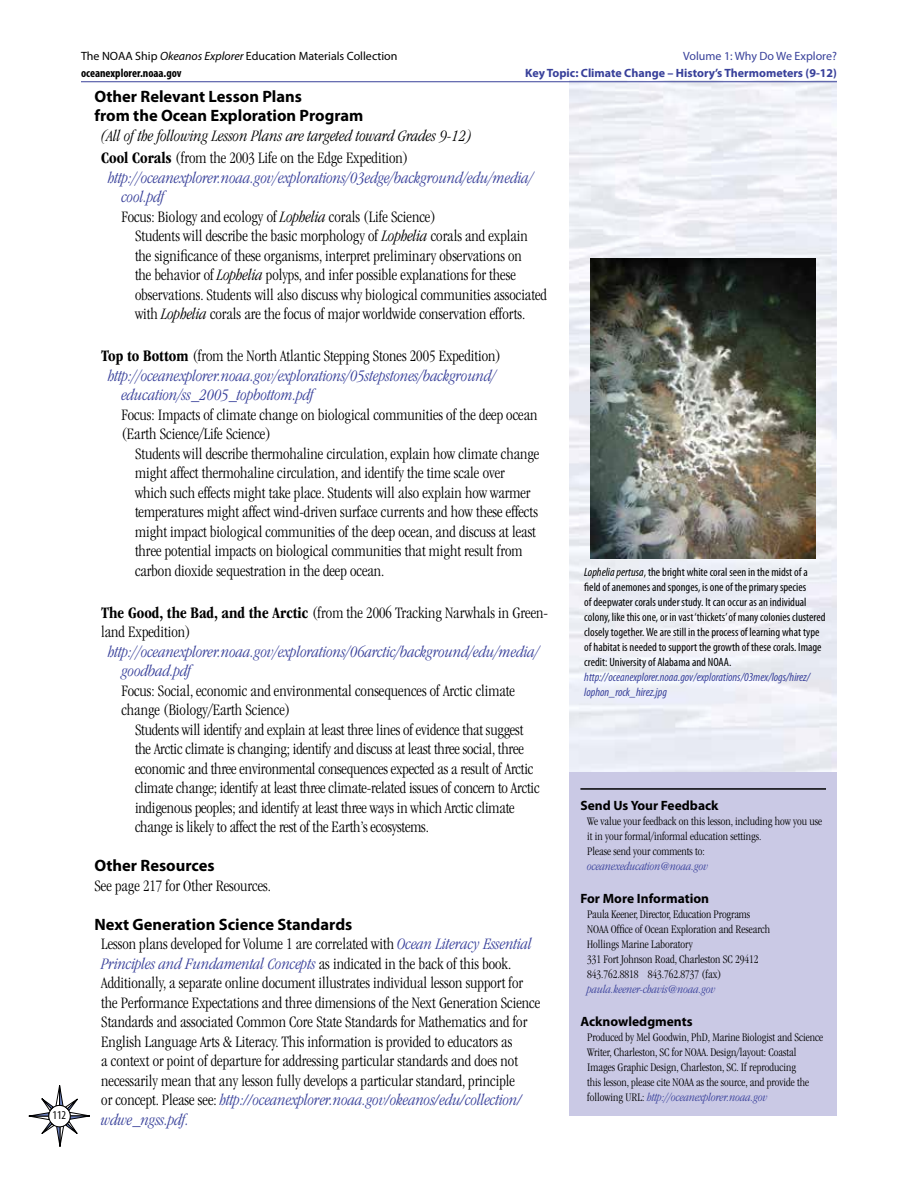
<style>
.page{position:relative;width:918px;height:1188px;background:#fff}
.page>*{position:absolute;margin:0;border:0;box-sizing:border-box;transform-origin:0 0}
.relevant_lessons_txt{font:300 condensed 16.5px/19.5px "ITC Garamond Std";color:#000}
.body_text{font:300 condensed 16.5px "ITC Garamond Std";color:#000}
.rel_lessons_info_sit{font:italic 300 condensed 16.5px/19.5px "ITC Garamond Std";color:#38409a}
.rel_lesson_focus{font:300 condensed 16.5px/19.5px "ITC Garamond Std";color:#000}
.Relevant_lesson_titl{font:300 condensed 16.5px/19.5px "ITC Garamond Std";color:#000}
.body_text-2{font:italic 300 condensed 16.5px "Garamond";color:#38409a}
.Headers{font:700 16.5px "Myriad Pro";color:#000}
.body_text-3{font:italic 300 condensed 16.5px "ITC Garamond Std";color:#000}
.Headers-2{font:700 13.5px "Myriad Pro";color:#000}
.body_text-4{font:300 condensed 12px/15px "ITC Garamond Std";color:#000}
.captions{font:condensed 12px/15px "Myriad Pro";color:#000}
.caption_link{font:italic condensed 12px/15px "Myriad Pro";color:#38409a}
.t1{font:12px/16.5px "Myriad Pro";color:#000}
.body_text-5{font:italic 300 condensed 12px "ITC Garamond Std";color:#38409a}
.t2{font:700 12px "Myriad Pro";color:#38409a}
.t3{font:12px "Myriad Pro";color:#38409a}
.s1{font-style:italic}
.s2{font-weight:700;font-stretch:condensed}
.s3{font-weight:700}
.s4{font-family:"Garamond";font-style:italic;color:#38409a}
.s5{font-family:"ITC Garamond Std";font-style:normal;color:#000}
.s6{font-style:italic;color:#38409a}
</style>
<div class="page">
<svg style="left:28px;top:1085px;width:62px;height:62px"></svg>
<img style="left:570px;top:82px;width:267px;height:690px">
<hr style="left:81px;top:81px;width:756px;height:1px;background:#38409a">
<img style="left:591px;top:258px;width:225px;height:300px">
<div style="left:570px;top:772px;width:267px;height:344px;background:#cac9e5"></div>
<hr style="left:580px;top:788px;width:246px;height:2px;background:#000">
<p class="captions" style="left:52px;top:1108px;width:15px">112</p>
<p class="t1" style="left:81px;top:48px;width:318px">The NOAA Ship <span class="s1">Okeanos Explorer</span> Education Materials Collection <span class="s2">oceanexplorer.noaa.gov</span></p>
<p class="Headers" style="left:94px;top:85px;width:209px">Other Relevant Lesson Plans</p>
<p class="Headers" style="left:94px;top:105px;width:270px">from the Ocean Exploration Program</p>
<p class="body_text-3" style="left:101px;top:127px;width:372px">(All of the following Lesson Plans are targeted toward Grades 9-12)</p>
<p class="Relevant_lesson_titl" style="left:101px;top:148px;width:309px"><span class="s3">Cool Corals</span> (from the 2003 Life on the Edge Expedition)</p>
<p class="rel_lessons_info_sit" style="left:122px;top:168px;width:413px;text-indent:-14px">http://oceanexplorer.noaa.gov/explorations/03edge/background/edu/media/ cool.pdf</p>
<p class="rel_lesson_focus" style="left:122px;top:207px;width:316px">Focus: Biology and ecology of <span class="s1">Lophelia</span> corals (Life Science)</p>
<p class="relevant_lessons_txt" style="left:135px;top:226px;width:413px">Students will describe the basic morphology of <span class="s1">Lophelia</span> corals and explain the significance of these organisms, interpret preliminary observations on<br>the behavior of <span class="s1">Lophelia</span> polyps, and infer possible explanations for these observations. Students will also discuss why biological communities associated with <span class="s1">Lophelia</span> corals are the focus of major worldwide conservation efforts.</p>
<p class="Relevant_lesson_titl" style="left:101px;top:346px;width:401px"><span class="s3">Top to Bottom</span> (from the North Atlantic Stepping Stones 2005 Expedition)</p>
<p class="rel_lessons_info_sit" style="left:122px;top:366px;width:376px;text-indent:-14px">http://oceanexplorer.noaa.gov/explorations/05stepstones/background/ education/ss_2005_topbottom.pdf</p>
<p class="rel_lesson_focus" style="left:122px;top:405px;width:417px">Focus: Impacts of climate change on biological communities of the deep ocean (Earth Science/Life Science)</p>
<p class="relevant_lessons_txt" style="left:135px;top:444px;width:406px">Students will describe thermohaline circulation, explain how climate change might affect thermohaline circulation, and identify the time scale over which such effects might take place. Students will also explain how warmer temperatures might affect wind-driven surface currents and how these effects might impact biological communities of the deep ocean, and discuss at least three potential impacts on biological communities that might result from carbon dioxide sequestration in the deep ocean.</p>
<p class="Relevant_lesson_titl" style="left:101px;top:603px;width:448px"><span class="s3">The Good, the Bad, and the Arctic</span> (from the 2006 Tracking Narwhals in Green&shy;land Expedition)</p>
<p class="rel_lessons_info_sit" style="left:122px;top:642px;width:419px;text-indent:-14px">http://oceanexplorer.noaa.gov/explorations/06arctic/background/edu/media/ goodbad.pdf</p>
<p class="rel_lesson_focus" style="left:122px;top:681px;width:395px">Focus: Social, economic and environmental consequences of Arctic climate change (Biology/Earth Science)</p>
<p class="relevant_lessons_txt" style="left:135px;top:720px;width:406px">Students will identify and explain at least three lines of evidence that suggest the Arctic climate is changing; identify and discuss at least three social, three economic and three environmental consequences expected as a result of Arctic climate change; identify at least three climate-related issues of concern to Arctic indigenous peoples; and identify at least three ways in which Arctic climate change is likely to affect the rest of the Earth’s ecosystems.</p>
<p class="Headers" style="left:94px;top:855px;width:122px">Other Resources</p>
<p class="relevant_lessons_txt" style="left:94px;top:876px;width:178px">See page 217 for Other Resources.</p>
<p class="Headers" style="left:94px;top:913px;width:259px">Next Generation Science Standards</p>
<p class="body_text" style="left:101px;top:935px;width:432px">Lesson plans developed for Volume 1 are correlated with <span class="s4">Ocean Literacy Essential</span></p>
<p class="body_text-2" style="left:101px;top:955px;width:411px">Principles and Fundamental Concepts <span class="s5">as indicated in the back of this book.</span></p>
<p class="body_text" style="left:101px;top:974px;width:423px">Additionally, a separate online document illustrates individual lesson support for</p>
<p class="body_text" style="left:101px;top:993px;width:441px">the Performance Expectations and three dimensions of the Next Generation Science</p>
<p class="body_text" style="left:101px;top:1013px;width:428px">Standards and associated Common Core State Standards for Mathematics and for</p>
<p class="body_text" style="left:101px;top:1032px;width:413px">English Language Arts &amp; Literacy. This information is provided to educators as</p>
<p class="body_text" style="left:101px;top:1052px;width:418px">a context or point of departure for addressing particular standards and does not</p>
<p class="body_text" style="left:101px;top:1071px;width:415px">necessarily mean that any lesson fully develops a particular standard, principle</p>
<p class="body_text-2" style="left:101px;top:1091px;width:422px"><span class="s5">or concept. Please see:</span> http://oceanexplorer.noaa.gov/okeanos/edu/collection/</p>
<p class="body_text-2" style="left:101px;top:1111px;width:89px">wdwe_ngss.pdf.</p>
<p class="t3" style="left:683px;top:49px;width:155px">Volume 1: Why Do We Explore?</p>
<p class="t2" style="left:525px;top:65px;width:313px">Key Topic: Climate Change – History’s Thermometers (9-12)</p>
<p class="captions" style="left:584px;top:564px;width:243px"><span class="s1">Lophelia pertusa</span>, the bright white coral seen in the midst of a field of anemones and sponges, is one of the primary species<br>of deepwater corals under study. It can occur as an individual colony, like this one, or in vast ‘thickets’ of many colonies clustered closely together. We are still in the process of learning what type of habitat is needed to support the growth of these corals. Image credit: University of Alabama and NOAA.</p>
<p class="caption_link" style="left:584px;top:669px;width:227px">http://oceanexplorer.noaa.gov/explorations/03mex/logs/hirez/ lophon_rock_hirez.jpg</p>
<p class="Headers-2" style="left:580px;top:796px;width:140px">Send Us Your Feedback</p>
<p class="body_text-4" style="left:587px;top:814px;width:236px">We value your feedback on this lesson, including how you use it in your formal/informal education settings.</p>
<p class="body_text-4" style="left:587px;top:844px;width:119px">Please send your comments to:</p>
<p class="body_text-5" style="left:587px;top:860px;width:123px">oceanexeducation@noaa.gov</p>
<p class="Headers-2" style="left:580px;top:889px;width:130px">For More Information</p>
<p class="body_text-4" style="left:587px;top:907px;width:164px">Paula Keener, Director, Education Programs</p>
<p class="body_text-4" style="left:587px;top:922px;width:185px">NOAA Office of Ocean Exploration and Research</p>
<p class="body_text-4" style="left:587px;top:937px;width:107px">Hollings Marine Laboratory</p>
<p class="body_text-4" style="left:587px;top:952px;width:173px">331 Fort Johnson Road, Charleston SC 29412</p>
<p class="body_text-4" style="left:587px;top:967px;width:136px">843.762.8818 843.762.8737 (fax)</p>
<p class="body_text-5" style="left:587px;top:983px;width:130px">paula.keener-chavis@noaa.gov</p>
<p class="Headers-2" style="left:580px;top:1012px;width:114px">Acknowledgments</p>
<p class="body_text-4" style="left:587px;top:1030px;width:238px">Produced by Mel Goodwin, PhD, Marine Biologist and Science Writer, Charleston, SC for NOAA. Design/layout: Coastal Images Graphic Design, Charleston, SC. If reproducing<br>this lesson, please cite NOAA as the source, and provide the following URL: <span class="s6">http://oceanexplorer.noaa.gov</span></p>
</div>
